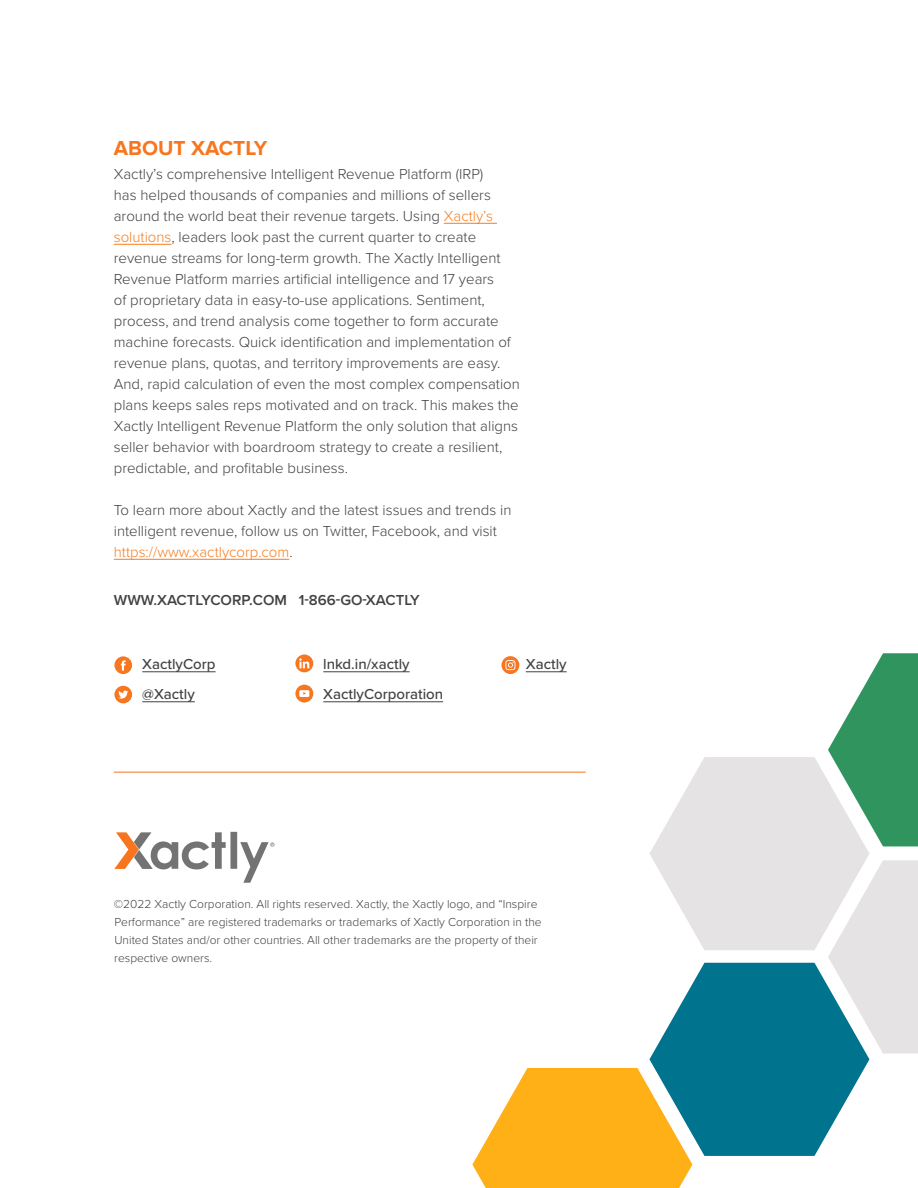
<style>
.page{position:relative;width:918px;height:1188px;background:#fff}
.page>*{position:absolute;margin:0;border:0;box-sizing:border-box;transform-origin:0 0}
.t1{font:700 21px "Proxima Nova";color:#f7761f}
.t2{font:300 15px/21px "Proxima Nova";color:#414042}
.t3{font:500 15px/30px "Proxima Nova";color:#434143}
.t4{font:600 15px "Proxima Nova";color:#434143}
.t5{font:300 12px/18px "Proxima Nova";color:#434143}
.s1{color:#f67d1f}
</style>
<div class="page">
<hr style="left:444px;top:223px;width:53px;height:1px;background:#f67d1f">
<hr style="left:114px;top:244px;width:57px;height:1px;background:#f67d1f">
<hr style="left:114px;top:559px;width:175px;height:1px;background:#f67d1f">
<svg style="left:114px;top:832px;width:161px;height:51px"></svg>
<svg style="left:295px;top:654px;width:18px;height:18px"></svg>
<svg style="left:295px;top:685px;width:18px;height:18px"></svg>
<svg style="left:472px;top:653px;width:446px;height:535px"></svg>
<svg style="left:114px;top:686px;width:18px;height:17px"></svg>
<svg style="left:114px;top:656px;width:18px;height:18px"></svg>
<hr style="left:142px;top:671px;width:74px;height:1px;background:#434143">
<hr style="left:142px;top:701px;width:53px;height:1px;background:#434143">
<hr style="left:323px;top:671px;width:87px;height:1px;background:#434143">
<hr style="left:323px;top:701px;width:120px;height:1px;background:#434143">
<hr style="left:526px;top:671px;width:41px;height:1px;background:#434143">
<hr style="left:114px;top:772px;width:472px;height:1px;background:#f7761f">
<h1 class="t1" style="left:114px;top:136px;width:155px">ABOUT XACTLY</h1>
<p class="t2" style="left:114px;top:163px;width:408px">Xactly’s comprehensive Intelligent Revenue Platform (IRP)<br>has helped thousands of companies and millions of sellers around the world beat their revenue targets. Using <span class="s1">Xactly’s solutions</span>, leaders look past the current quarter to create revenue streams for long-term growth. The Xactly Intelligent Revenue Platform marries artificial intelligence and 17 years<br>of proprietary data in easy-to-use applications. Sentiment, process, and trend analysis come together to form accurate machine forecasts. Quick identification and implementation of revenue plans, quotas, and territory improvements are easy.<br>And, rapid calculation of even the most complex compensation plans keeps sales reps motivated and on track. This makes the Xactly Intelligent Revenue Platform the only solution that aligns seller behavior with boardroom strategy to create a resilient, predictable, and profitable business.</p>
<p class="t2" style="left:114px;top:499px;width:399px">To learn more about Xactly and the latest issues and trends in intelligent revenue, follow us on Twitter, Facebook, and visit <span class="s1">https://www.xactlycorp.com</span>.</p>
<p class="t4" style="left:114px;top:589px;width:307px">WWW.XACTLYCORP.COM 1-866-GO-XACTLY</p>
<p class="t3" style="left:142px;top:649px;width:75px">XactlyCorp @Xactly</p>
<p class="t3" style="left:323px;top:649px;width:121px">lnkd.in/xactly<br>XactlyCorporation</p>
<p class="t3" style="left:526px;top:649px;width:42px">Xactly</p>
<p class="t5" style="left:114px;top:894px;width:429px">©2022 Xactly Corporation. All rights reserved. Xactly, the Xactly logo, and “Inspire Performance” are registered trademarks or trademarks of Xactly Corporation in the United States and/or other countries. All other trademarks are the property of their respective owners.</p>
</div>
